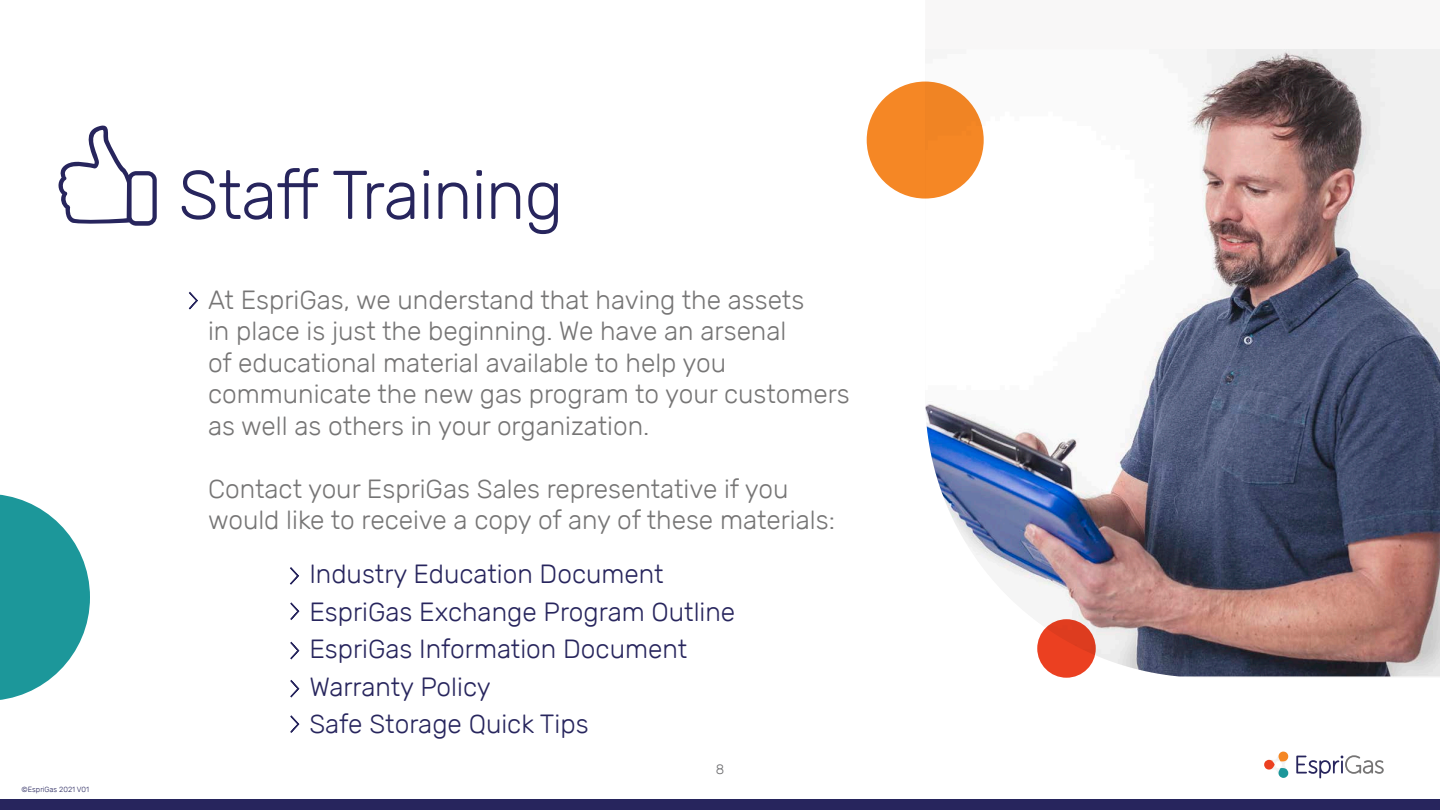
<style>
.page{position:relative;width:1440px;height:810px;background:#fff}
.page>*{position:absolute;margin:0;border:0;box-sizing:border-box;transform-origin:0 0}
.t1{font:300 68.75px "Rubik";letter-spacing:-.01em;color:#27255d}
.t2{font:300 26.25px/31.5px "Rubik";color:#767575}
.t3{font:300 26.25px "Rubik";color:#27255d}
.t4{font:300 13.75px "Rubik";color:#6e6e70}
.t5{font:300 7.5px "Rubik";color:#27255d}
</style>
<div class="page">
<svg style="left:1296px;top:755px;width:88px;height:23px"></svg>
<svg style="left:1264px;top:752px;width:24px;height:26px"></svg>
<img style="left:925px;top:49px;width:515px;height:627px">
<svg style="left:290px;top:567px;width:9px;height:18px"></svg>
<div style="left:867px;top:82px;width:117px;height:117px;background:#f58725;border-radius:50%"></div>
<div style="left:1037px;top:619px;width:59px;height:59px;background:linear-gradient(to right,#ec4324,#e14023);border-radius:50%"></div>
<svg style="left:58px;top:125px;width:99px;height:101px"></svg>
<svg style="left:290px;top:602px;width:10px;height:18px"></svg>
<svg style="left:290px;top:641px;width:10px;height:19px"></svg>
<svg style="left:290px;top:679px;width:10px;height:19px"></svg>
<svg style="left:290px;top:715px;width:10px;height:18px"></svg>
<svg style="left:0;top:494px;width:90px;height:206px"></svg>
<div style="left:0;top:799px;width:1440px;height:11px;background:#27255d"></div>
<svg style="left:188px;top:291px;width:10px;height:19px"></svg>
<p class="t5" style="left:22px;top:785px;width:69px">©EspriGas 2021 V01</p>
<p class="t1" style="left:178px;top:157px;width:386px">Staff Training</p>
<p class="t2" style="left:208px;top:284px;width:643px">At EspriGas, we understand that having the assets<br>in place is just the beginning. We have an arsenal<br>of educational material available to help you communicate the new gas program to your customers as well as others in your organization.</p>
<p class="t2" style="left:208px;top:473px;width:628px">Contact your EspriGas Sales representative if you would like to receive a copy of any of these materials:</p>
<p class="t3" style="left:309px;top:559px;width:356px">Industry Education Document</p>
<p class="t3" style="left:309px;top:597px;width:427px">EspriGas Exchange Program Outline</p>
<p class="t3" style="left:309px;top:634px;width:379px">EspriGas Information Document</p>
<p class="t3" style="left:309px;top:672px;width:183px">Warranty Policy</p>
<p class="t3" style="left:309px;top:709px;width:281px">Safe Storage Quick Tips</p>
<p class="t4" style="left:716px;top:762px;width:10px">8</p>
</div>
